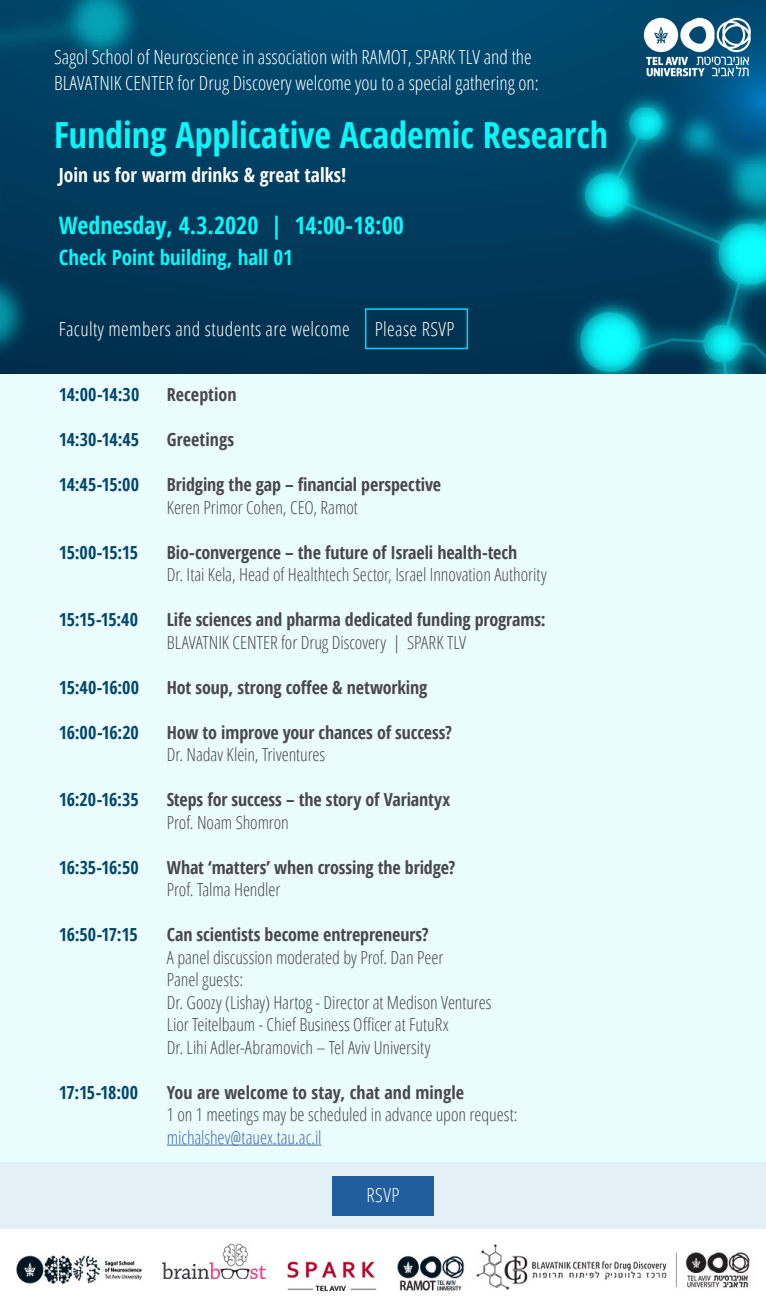
<style>
.page{position:relative;width:766px;height:1310px;background:#fff}
.page>*{position:absolute;margin:0;border:0;box-sizing:border-box;transform-origin:0 0}
.t1{font:700 condensed 36px "Open Sans";color:#0bf6f7}
.t2{font:700 condensed 24px "Open Sans";color:#0bf6f7}
.t3{font:700 condensed 21px "Open Sans";color:#0bf6f7}
.t4{font:300 condensed 19.5px/25.8px "Open Sans";color:#fff}
.t5{font:300 condensed 19.5px "Open Sans";letter-spacing:.02em;color:#fff}
.t6{font:700 condensed 19.5px "Open Sans";color:#fff}
.t7{font:300 condensed 18px/22.5px "Open Sans";letter-spacing:-.005em;color:#48484a}
.t8{font:700 condensed 18px "Open Sans";letter-spacing:-.005em;color:#48484a}
.t9{font:700 condensed 18px "Open Sans";letter-spacing:-.015em;color:#00476b}
.t10{font:300 condensed 18px "Open Sans";letter-spacing:-.005em;color:#416ba7}
</style>
<div class="page">
<div style="left:0;top:379px;width:765px;height:849px;background:#e3f1f7"></div>
<div style="left:332px;top:1176px;width:101px;height:39px;background:#215e9e"></div>
<img style="left:0;top:0;width:765px;height:374px">
<div style="left:0;top:374px;width:765px;height:787px;background:#ebfcff"></div>
<hr style="left:167px;top:1144px;width:154px;height:1px;background:#416ba7">
<img style="left:643px;top:16px;width:107px;height:61px">
<div style="left:365px;top:308px;width:103px;height:41px;border:2px solid #00d6ff"></div>
<img style="left:16px;top:1243px;width:734px;height:49px">
<p class="t4" style="left:54px;top:43px;width:486px">Sagol School of Neuroscience in association with RAMOT, SPARK TLV and the<br>BLAVATNIK CENTER for Drug Discovery welcome you to a special gathering on:</p>
<h1 class="t1" style="left:54px;top:110px;width:555px">Funding Applicative Academic Research</h1>
<p class="t6" style="left:59px;top:161px;width:289px">Join us for warm drinks &amp; great talks!</p>
<h2 class="t2" style="left:59px;top:208px;width:346px">Wednesday, 4.3.2020 | 14:00-18:00</h2>
<p class="t3" style="left:59px;top:243px;width:235px">Check Point building, hall 01</p>
<p class="t5" style="left:59px;top:316px;width:292px">Faculty members and students are welcome</p>
<p class="t5" style="left:374px;top:316px;width:81px">Please RSVP</p>
<p class="t9" style="left:59px;top:382px;width:82px">14:00-14:30</p>
<p class="t8" style="left:167px;top:382px;width:71px">Reception</p>
<p class="t9" style="left:59px;top:427px;width:82px">14:30-14:45</p>
<p class="t8" style="left:167px;top:427px;width:69px">Greetings</p>
<p class="t9" style="left:59px;top:472px;width:82px">14:45-15:00</p>
<p class="t8" style="left:167px;top:472px;width:276px">Bridging the gap – financial perspective</p>
<p class="t7" style="left:167px;top:495px;width:192px">Keren Primor Cohen, CEO, Ramot</p>
<p class="t9" style="left:59px;top:539px;width:81px">15:00-15:15</p>
<p class="t8" style="left:167px;top:539px;width:352px">Bio-convergence – the future of Israeli health-tech</p>
<p class="t7" style="left:167px;top:563px;width:381px">Dr. Itai Kela, Head of Healthtech Sector, Israel Innovation Authority</p>
<p class="t9" style="left:59px;top:607px;width:81px">15:15-15:40</p>
<p class="t8" style="left:167px;top:607px;width:380px">Life sciences and pharma dedicated funding programs:</p>
<p class="t7" style="left:167px;top:630px;width:301px">BLAVATNIK CENTER for Drug Discovery | SPARK TLV</p>
<p class="t9" style="left:59px;top:674px;width:82px">15:40-16:00</p>
<p class="t8" style="left:167px;top:674px;width:262px">Hot soup, strong coffee &amp; networking</p>
<p class="t9" style="left:59px;top:719px;width:82px">16:00-16:20</p>
<p class="t8" style="left:167px;top:719px;width:286px">How to improve your chances of success?</p>
<p class="t7" style="left:167px;top:743px;width:160px">Dr. Nadav Klein, Triventures</p>
<p class="t9" style="left:59px;top:787px;width:81px">16:20-16:35</p>
<p class="t8" style="left:167px;top:787px;width:285px">Steps for success – the story of Variantyx</p>
<p class="t7" style="left:167px;top:810px;width:123px">Prof. Noam Shomron</p>
<p class="t9" style="left:59px;top:854px;width:81px">16:35-16:50</p>
<p class="t8" style="left:167px;top:854px;width:290px">What ‘matters’ when crossing the bridge?</p>
<p class="t7" style="left:167px;top:878px;width:115px">Prof. Talma Hendler</p>
<p class="t9" style="left:59px;top:922px;width:80px">16:50-17:15</p>
<p class="t8" style="left:167px;top:922px;width:263px">Can scientists become entrepreneurs?</p>
<p class="t7" style="left:167px;top:945px;width:326px">A panel discussion moderated by Prof. Dan Peer<br>Panel guests:<br>Dr. Goozy (Lishay) Hartog - Director at Medison Ventures Lior Teitelbaum - Chief Business Officer at FutuRx<br>Dr. Lihi Adler-Abramovich – Tel Aviv University</p>
<p class="t9" style="left:59px;top:1079px;width:81px">17:15-18:00</p>
<p class="t8" style="left:167px;top:1079px;width:299px">You are welcome to stay, chat and mingle</p>
<p class="t7" style="left:167px;top:1103px;width:352px">1 on 1 meetings may be scheduled in advance upon request:</p>
<p class="t10" style="left:167px;top:1125px;width:156px">michalshev@tauex.tau.ac.il</p>
<p class="t4" style="left:366px;top:1181px;width:34px">RSVP</p>
</div>
